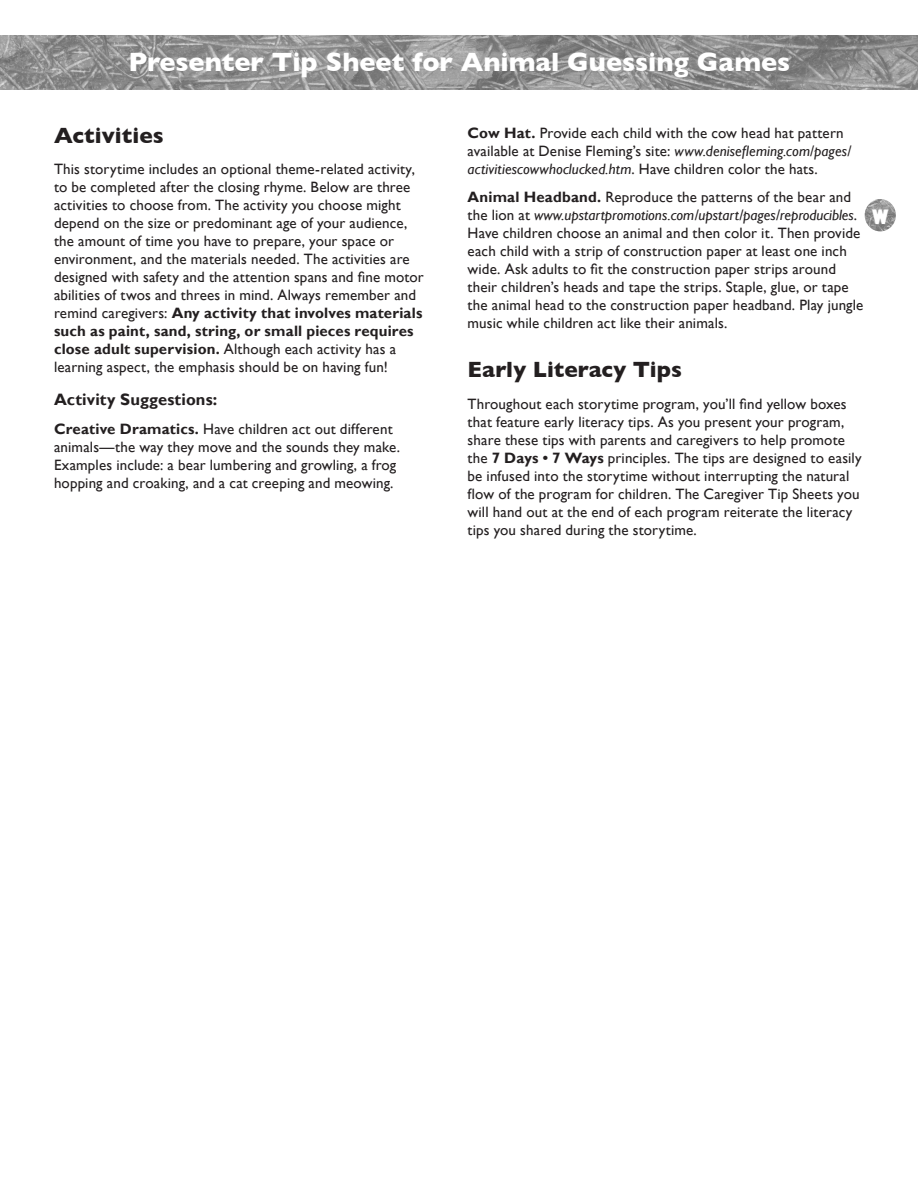
<style>
.page{position:relative;width:918px;height:1188px;background:#fff}
.page>*{position:absolute;margin:0;border:0;box-sizing:border-box;transform-origin:0 0}
.t1{font:700 27px "Gill Sans";color:#fff}
.Large_Header{font:700 22.5px "Gill Sans";color:#231f20}
.t2{font:800 condensed 19.5px "Gill Sans Std";color:#fff}
.Song_Title{font:700 16.5px "Gill Sans";letter-spacing:.01em;color:#231f20}
.Song_Body{font:15px/18px "Gill Sans";letter-spacing:.01em;color:#231f20}
.s1{font-weight:700}
.s2{font-style:italic}
</style>
<div class="page">
<img style="left:0;top:36px;width:918px;height:54px">
<img style="left:865px;top:199px;width:31px;height:32px">
<p class="t1" style="left:128px;top:46px;width:663px">Presenter Tip Sheet for Animal Guessing Games</p>
<p class="Large_Header" style="left:54px;top:122px;width:111px">Activities</p>
<p class="Song_Body" style="left:54px;top:161px;width:371px">This storytime includes an optional theme-related activity, to be completed after the closing rhyme. Below are three activities to choose from. The activity you choose might depend on the size or predominant age of your audience, the amount of time you have to prepare, your space or environment, and the materials needed. The activities are designed with safety and the attention spans and fine motor abilities of twos and threes in mind. Always remember and remind caregivers: <span class="s1">Any activity that involves materials such as paint, sand, string, or small pieces requires close adult supervision.</span> Although each activity has a learning aspect, the emphasis should be on having fun!</p>
<p class="Song_Title" style="left:54px;top:390px;width:165px">Activity Suggestions:</p>
<p class="Song_Body" style="left:54px;top:420px;width:348px"><span class="s1">Creative Dramatics.</span> Have children act out different animals—the way they move and the sounds they make.<br>Examples include: a bear lumbering and growling, a frog hopping and croaking, and a cat creeping and meowing.</p>
<p class="Song_Body" style="left:468px;top:124px;width:385px"><span class="s1">Cow Hat.</span> Provide each child with the cow head hat pattern available at Denise Fleming’s site: <span class="s2">www.denisefleming.com/pages/ activitiescowwhoclucked.htm</span>. Have children color the hats.</p>
<p class="Song_Body" style="left:468px;top:189px;width:397px"><span class="s1">Animal Headband.</span> Reproduce the patterns of the bear and the lion at <span class="s2">www.upstartpromotions.com/upstart/pages/reproducibles</span>.<br>Have children choose an animal and then color it. Then provide each child with a strip of construction paper at least one inch wide. Ask adults to fit the construction paper strips around their children’s heads and tape the strips. Staple, glue, or tape the animal head to the construction paper headband. Play jungle music while children act like their animals.</p>
<p class="Large_Header" style="left:468px;top:356px;width:216px">Early Literacy Tips</p>
<p class="Song_Body" style="left:468px;top:395px;width:396px">Throughout each storytime program, you’ll find yellow boxes that feature early literacy tips. As you present your program, share these tips with parents and caregivers to help promote the <span class="s1">7 Days • 7 Ways</span> principles. The tips are designed to easily be infused into the storytime without interrupting the natural flow of the program for children. The Caregiver Tip Sheets you will hand out at the end of each program reiterate the literacy tips you shared during the storytime.</p>
<p class="t2" style="left:872px;top:205px;width:18px">W</p>
</div>
